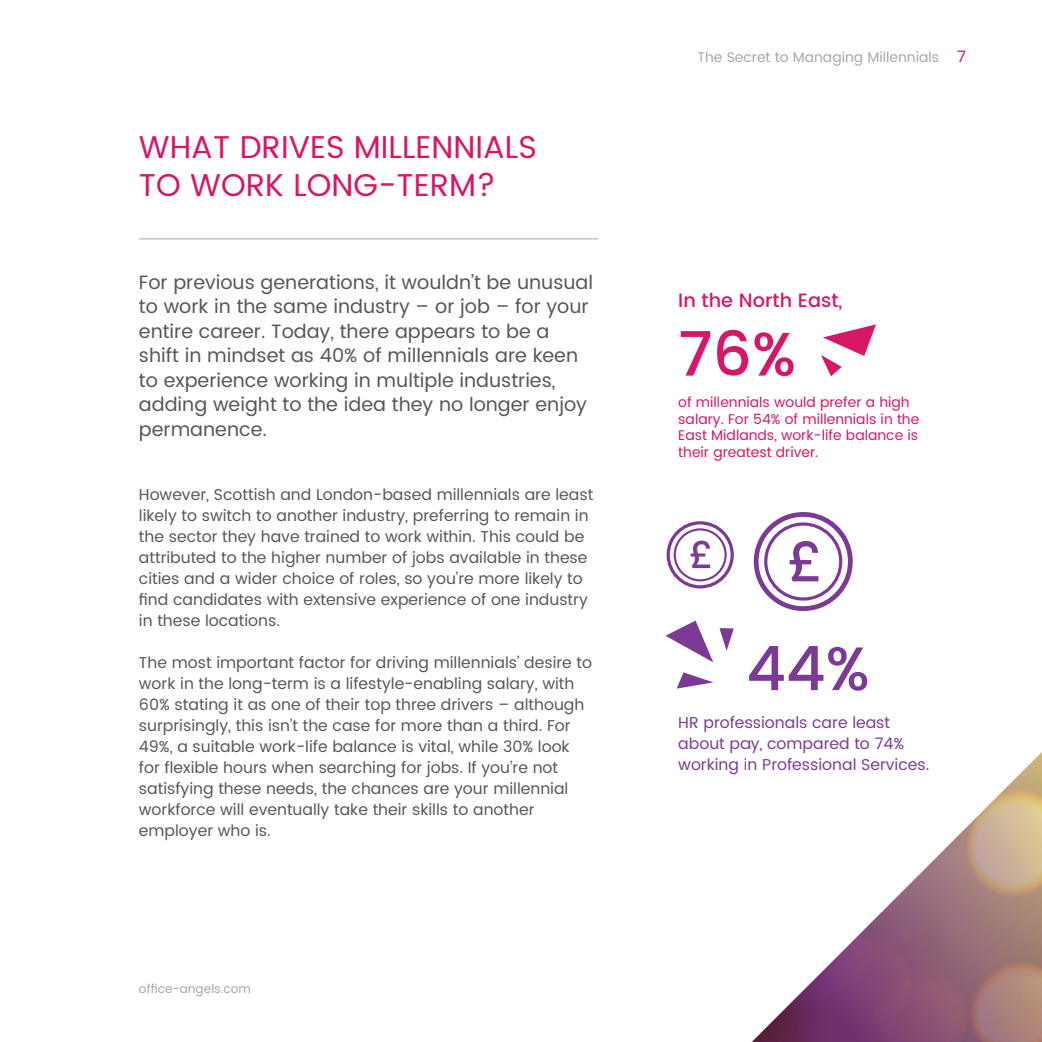
<style>
.page{position:relative;width:1042px;height:1042px;background:#fff}
.page>*{position:absolute;margin:0;border:0;box-sizing:border-box;transform-origin:0 0}
.t1{font:500 61.25px "Poppins";color:#d71667}
.t2{font:500 61.25px "Poppins";color:#7b3a96}
.t3{font:500 55.82px "Poppins";color:#7b3a96}
.t4{font:500 37.98px "Poppins";color:#7b3a96}
.t5{font:31.5px "Poppins";color:#d71667}
.t6{font:19.25px/24.5px "Poppins";color:#54575a}
.t7{font:500 19.25px "Poppins";color:#d71667}
.t8{font:15.75px/21px "Poppins";color:#54575a}
.t9{font:15.75px/21px "Poppins";color:#7b3a96}
.t10{font:14px/16.8px "Poppins";color:#d71667}
.t11{font:14px "Poppins";color:#a7a7a8}
.t12{font:12.25px "Poppins";color:#a7a7a8}
.s1{font-size:15.75px;color:#d71667}
</style>
<div class="page">
<hr style="left:139px;top:238px;width:459px;height:2px;background:#cac9ca">
<svg style="left:821px;top:324px;width:55px;height:52px"></svg>
<svg style="left:752px;top:752px;width:290px;height:290px"></svg>
<svg style="left:665px;top:620px;width:48px;height:42px"></svg>
<svg style="left:719px;top:628px;width:15px;height:23px"></svg>
<svg style="left:677px;top:672px;width:36px;height:16px"></svg>
<div style="left:754px;top:512px;width:99px;height:99px;border:5px solid #7b3a96;border-radius:50%"></div>
<div style="left:764px;top:522px;width:78px;height:78px;border:3px solid #7b3a96;border-radius:50%"></div>
<div style="left:666px;top:521px;width:68px;height:67px;border:3px solid #7b3a96;border-radius:50%"></div>
<div style="left:673px;top:528px;width:54px;height:53px;border:2px solid #7b3a96;border-radius:50%"></div>
<p class="t5" style="left:139px;top:124px;width:399px">WHAT DRIVES MILLENNIALS</p>
<p class="t5" style="left:139px;top:162px;width:358px">TO WORK LONG-TERM?</p>
<p class="t6" style="left:139px;top:270px;width:456px">For previous generations, it wouldn’t be unusual to work in the same industry – or job – for your entire career. Today, there appears to be a shift in mindset as 40% of millennials are keen to experience working in multiple industries, adding weight to the idea they no longer enjoy permanence.</p>
<p class="t8" style="left:139px;top:484px;width:456px">However, Scottish and London-based millennials are least likely to switch to another industry, preferring to remain in the sector they have trained to work within. This could be attributed to the higher number of jobs available in these cities and a wider choice of roles, so you’re more likely to find candidates with extensive experience of one industry in these locations.</p>
<p class="t8" style="left:139px;top:652px;width:455px">The most important factor for driving millennials’ desire to work in the long-term is a lifestyle-enabling salary, with 60% stating it as one of their top three drivers – although surprisingly, this isn’t the case for more than a third. For 49%, a suitable work-life balance is vital, while 30% look for flexible hours when searching for jobs. If you’re not satisfying these needs, the chances are your millennial workforce will eventually take their skills to another employer who is.</p>
<p class="t12" style="left:139px;top:979px;width:114px">office-angels.com</p>
<p class="t11" style="left:697px;top:47px;width:270px">The Secret to Managing Millennials <span class="s1">7</span></p>
<p class="t7" style="left:678px;top:286px;width:166px">In the North East,</p>
<p class="t1" style="left:678px;top:309px;width:119px">76%</p>
<p class="t10" style="left:678px;top:394px;width:242px">of millennials would prefer a high salary. For 54% of millennials in the<br>East Midlands, work-life balance is their greatest driver.</p>
<p class="t4" style="left:689px;top:527px;width:26px">£</p>
<p class="t3" style="left:787px;top:520px;width:38px">£</p>
<p class="t2" style="left:746px;top:623px;width:125px">44%</p>
<p class="t9" style="left:678px;top:712px;width:253px">HR professionals care least about pay, compared to 74% working in Professional Services.</p>
</div>
